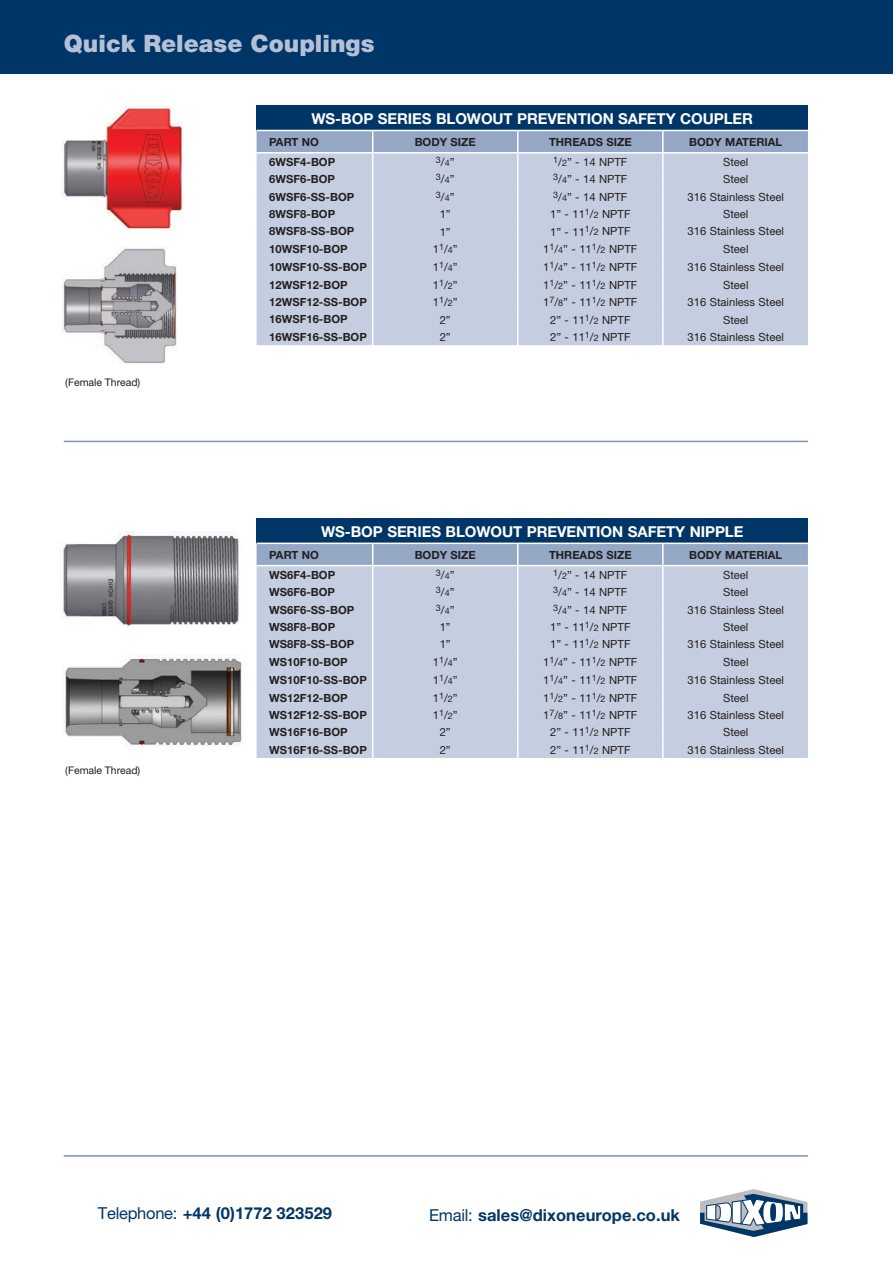
<style>
.page{position:relative;width:893px;height:1263px;background:#fff}
.page>*{position:absolute;margin:0;border:0;box-sizing:border-box;transform-origin:0 0}
.t1{font:900 24px "Helvetica Neue";color:#b3c0d6}
.t2{font:700 16.5px "Helvetica Neue";letter-spacing:.005em;color:#003667}
.t3{font:700 15px "Helvetica Neue";letter-spacing:-.005em;color:#fff}
.t4{font:11.25px "Helvetica Neue";color:#231f20}
.t5{font:700 11.25px "Helvetica Neue";color:#231f20}
.t6{font:10.5px "Helvetica Neue";color:#231f20}
.t7{font:9px "Helvetica Neue";color:#231f20}
.s1{font-size:11.25px}
.s2{font-size:9px}
.s3{font-weight:400}
</style>
<div class="page">
<div style="left:0;top:0;width:893px;height:73px;background:#003667"></div>
<hr style="left:64px;top:1155px;width:744px;height:2px;background:#7a93b6">
<svg style="left:700px;top:1189px;width:108px;height:48px"></svg>
<img style="left:62px;top:105px;width:121px;height:126px">
<img style="left:62px;top:247px;width:115px;height:118px">
<img style="left:60px;top:532px;width:179px;height:95px">
<img style="left:63px;top:654px;width:179px;height:92px">
<hr style="left:64px;top:441px;width:744px;height:1px;background:#7a93b6">
<div style="left:257px;top:105px;width:551px;height:25px;background:#003667"></div>
<svg style="left:257px;top:130px;width:551px;height:215px;background:#c6cfe0"></svg>
<div style="left:257px;top:518px;width:551px;height:25px;background:#003667"></div>
<svg style="left:257px;top:543px;width:551px;height:215px;background:#c6cfe0"></svg>
<h1 class="t1" style="left:64px;top:29px;width:312px">Quick Release Couplings</h1>
<p class="t6" style="left:65px;top:376px;width:77px">(Female Thread)</p>
<p class="t6" style="left:65px;top:764px;width:77px">(Female Thread)</p>
<h3 class="t3" style="left:311px;top:109px;width:443px">WS-BOP SERIES BLOWOUT PREVENTION SAFETY COUPLER</h3>
<p class="t5" style="left:269px;top:135px;width:51px">PART NO</p>
<p class="t5" style="left:415px;top:135px;width:63px">BODY SIZE</p>
<p class="t5" style="left:549px;top:135px;width:84px">THREADS SIZE</p>
<p class="t5" style="left:689px;top:135px;width:95px">BODY MATERIAL</p>
<p class="t5" style="left:269px;top:155px;width:67px">6WSF4-BOP</p>
<p class="t7" style="left:436px;top:156px;width:20px">3<span class="s1">/</span>4<span class="s1">”</span></p>
<p class="t4" style="left:553px;top:155px;width:76px"><sup>1</sup>/<span class="s2">2</span>” - 14 NPTF</p>
<p class="t4" style="left:723px;top:155px;width:27px">Steel</p>
<p class="t5" style="left:269px;top:172px;width:67px">6WSF6-BOP</p>
<p class="t7" style="left:436px;top:173px;width:20px">3<span class="s1">/</span>4<span class="s1">”</span></p>
<p class="t4" style="left:553px;top:173px;width:76px"><sup>3</sup>/<span class="s2">4</span>” - 14 NPTF</p>
<p class="t4" style="left:723px;top:173px;width:27px">Steel</p>
<p class="t5" style="left:269px;top:190px;width:87px">6WSF6-SS-BOP</p>
<p class="t7" style="left:436px;top:191px;width:20px">3<span class="s1">/</span>4<span class="s1">”</span></p>
<p class="t4" style="left:553px;top:190px;width:76px"><sup>3</sup>/<span class="s2">4</span>” - 14 NPTF</p>
<p class="t4" style="left:687px;top:190px;width:98px">316 Stainless Steel</p>
<p class="t5" style="left:269px;top:207px;width:67px">8WSF8-BOP</p>
<p class="t4" style="left:440px;top:207px;width:13px">1”</p>
<p class="t4" style="left:550px;top:207px;width:82px">1” - 11<sup>1</sup>/<span class="s2">2</span> NPTF</p>
<p class="t4" style="left:723px;top:207px;width:27px">Steel</p>
<p class="t5" style="left:269px;top:224px;width:87px">8WSF8-SS-BOP</p>
<p class="t4" style="left:440px;top:225px;width:13px">1”</p>
<p class="t4" style="left:550px;top:225px;width:82px">1” - 11<sup>1</sup>/<span class="s2">2</span> NPTF</p>
<p class="t4" style="left:687px;top:225px;width:98px">316 Stainless Steel</p>
<p class="t5" style="left:269px;top:242px;width:80px">10WSF10-BOP</p>
<p class="t4" style="left:433px;top:243px;width:26px">1<sup>1</sup>/<span class="s2">4</span>”</p>
<p class="t4" style="left:543px;top:243px;width:96px">1<sup>1</sup>/<span class="s2">4</span>” - 11<sup>1</sup>/<span class="s2">2</span> NPTF</p>
<p class="t4" style="left:723px;top:243px;width:27px">Steel</p>
<p class="t5" style="left:269px;top:260px;width:99px">10WSF10-SS-BOP</p>
<p class="t4" style="left:433px;top:261px;width:26px">1<sup>1</sup>/<span class="s2">4</span>”</p>
<p class="t4" style="left:543px;top:261px;width:96px">1<sup>1</sup>/<span class="s2">4</span>” - 11<sup>1</sup>/<span class="s2">2</span> NPTF</p>
<p class="t4" style="left:687px;top:261px;width:98px">316 Stainless Steel</p>
<p class="t5" style="left:269px;top:278px;width:80px">12WSF12-BOP</p>
<p class="t4" style="left:433px;top:278px;width:26px">1<sup>1</sup>/<span class="s2">2</span>”</p>
<p class="t4" style="left:543px;top:278px;width:96px">1<sup>1</sup>/<span class="s2">2</span>” - 11<sup>1</sup>/<span class="s2">2</span> NPTF</p>
<p class="t4" style="left:723px;top:278px;width:27px">Steel</p>
<p class="t5" style="left:269px;top:295px;width:99px">12WSF12-SS-BOP</p>
<p class="t4" style="left:433px;top:295px;width:26px">1<sup>1</sup>/<span class="s2">2</span>”</p>
<p class="t4" style="left:543px;top:295px;width:96px">1<sup>7</sup>/<span class="s2">8</span>” - 11<sup>1</sup>/<span class="s2">2</span> NPTF</p>
<p class="t4" style="left:687px;top:295px;width:98px">316 Stainless Steel</p>
<p class="t5" style="left:269px;top:312px;width:80px">16WSF16-BOP</p>
<p class="t4" style="left:440px;top:313px;width:13px">2”</p>
<p class="t4" style="left:550px;top:313px;width:82px">2” - 11<sup>1</sup>/<span class="s2">2</span> NPTF</p>
<p class="t4" style="left:723px;top:313px;width:27px">Steel</p>
<p class="t5" style="left:269px;top:330px;width:99px">16WSF16-SS-BOP</p>
<p class="t4" style="left:440px;top:330px;width:13px">2”</p>
<p class="t4" style="left:550px;top:330px;width:82px">2” - 11<sup>1</sup>/<span class="s2">2</span> NPTF</p>
<p class="t4" style="left:687px;top:330px;width:98px">316 Stainless Steel</p>
<h3 class="t3" style="left:321px;top:522px;width:424px">WS-BOP SERIES BLOWOUT PREVENTION SAFETY NIPPLE</h3>
<p class="t5" style="left:269px;top:548px;width:51px">PART NO</p>
<p class="t5" style="left:415px;top:548px;width:63px">BODY SIZE</p>
<p class="t5" style="left:549px;top:548px;width:84px">THREADS SIZE</p>
<p class="t5" style="left:689px;top:548px;width:95px">BODY MATERIAL</p>
<p class="t5" style="left:269px;top:568px;width:67px">WS6F4-BOP</p>
<p class="t7" style="left:436px;top:569px;width:20px">3<span class="s1">/</span>4<span class="s1">”</span></p>
<p class="t4" style="left:553px;top:568px;width:76px"><sup>1</sup>/<span class="s2">2</span>” - 14 NPTF</p>
<p class="t4" style="left:723px;top:568px;width:27px">Steel</p>
<p class="t5" style="left:269px;top:585px;width:67px">WS6F6-BOP</p>
<p class="t7" style="left:436px;top:586px;width:20px">3<span class="s1">/</span>4<span class="s1">”</span></p>
<p class="t4" style="left:553px;top:585px;width:76px"><sup>3</sup>/<span class="s2">4</span>” - 14 NPTF</p>
<p class="t4" style="left:723px;top:585px;width:27px">Steel</p>
<p class="t5" style="left:269px;top:602px;width:87px">WS6F6-SS-BOP</p>
<p class="t7" style="left:436px;top:603px;width:20px">3<span class="s1">/</span>4<span class="s1">”</span></p>
<p class="t4" style="left:553px;top:603px;width:76px"><sup>3</sup>/<span class="s2">4</span>” - 14 NPTF</p>
<p class="t4" style="left:687px;top:603px;width:98px">316 Stainless Steel</p>
<p class="t5" style="left:269px;top:620px;width:67px">WS8F8-BOP</p>
<p class="t4" style="left:440px;top:620px;width:13px">1”</p>
<p class="t4" style="left:550px;top:620px;width:82px">1” - 11<sup>1</sup>/<span class="s2">2</span> NPTF</p>
<p class="t4" style="left:723px;top:620px;width:27px">Steel</p>
<p class="t5" style="left:269px;top:637px;width:87px">WS8F8-SS-BOP</p>
<p class="t4" style="left:440px;top:638px;width:13px">1”</p>
<p class="t4" style="left:550px;top:638px;width:82px">1” - 11<sup>1</sup>/<span class="s2">2</span> NPTF</p>
<p class="t4" style="left:687px;top:638px;width:98px">316 Stainless Steel</p>
<p class="t5" style="left:269px;top:655px;width:80px">WS10F10-BOP</p>
<p class="t4" style="left:433px;top:655px;width:26px">1<sup>1</sup>/<span class="s2">4</span>”</p>
<p class="t4" style="left:543px;top:655px;width:96px">1<sup>1</sup>/<span class="s2">4</span>” - 11<sup>1</sup>/<span class="s2">2</span> NPTF</p>
<p class="t4" style="left:723px;top:655px;width:27px">Steel</p>
<p class="t5" style="left:269px;top:673px;width:99px">WS10F10-SS-BOP</p>
<p class="t4" style="left:433px;top:673px;width:26px">1<sup>1</sup>/<span class="s2">4</span>”</p>
<p class="t4" style="left:543px;top:673px;width:96px">1<sup>1</sup>/<span class="s2">4</span>” - 11<sup>1</sup>/<span class="s2">2</span> NPTF</p>
<p class="t4" style="left:687px;top:673px;width:98px">316 Stainless Steel</p>
<p class="t5" style="left:269px;top:690px;width:80px">WS12F12-BOP</p>
<p class="t4" style="left:433px;top:691px;width:26px">1<sup>1</sup>/<span class="s2">2</span>”</p>
<p class="t4" style="left:543px;top:691px;width:96px">1<sup>1</sup>/<span class="s2">2</span>” - 11<sup>1</sup>/<span class="s2">2</span> NPTF</p>
<p class="t4" style="left:723px;top:691px;width:27px">Steel</p>
<p class="t5" style="left:269px;top:708px;width:99px">WS12F12-SS-BOP</p>
<p class="t4" style="left:433px;top:708px;width:26px">1<sup>1</sup>/<span class="s2">2</span>”</p>
<p class="t4" style="left:543px;top:708px;width:96px">1<sup>7</sup>/<span class="s2">8</span>” - 11<sup>1</sup>/<span class="s2">2</span> NPTF</p>
<p class="t4" style="left:687px;top:708px;width:98px">316 Stainless Steel</p>
<p class="t5" style="left:269px;top:725px;width:80px">WS16F16-BOP</p>
<p class="t4" style="left:440px;top:726px;width:13px">2”</p>
<p class="t4" style="left:550px;top:726px;width:82px">2” - 11<sup>1</sup>/<span class="s2">2</span> NPTF</p>
<p class="t4" style="left:723px;top:726px;width:27px">Steel</p>
<p class="t5" style="left:269px;top:743px;width:99px">WS16F16-SS-BOP</p>
<p class="t4" style="left:440px;top:743px;width:13px">2”</p>
<p class="t4" style="left:550px;top:743px;width:82px">2” - 11<sup>1</sup>/<span class="s2">2</span> NPTF</p>
<p class="t4" style="left:687px;top:743px;width:98px">316 Stainless Steel</p>
<h2 class="t2" style="left:98px;top:1203px;width:236px"><span class="s3">Telephone:</span> +44 (0)1772 323529</h2>
<h2 class="t2" style="left:429px;top:1205px;width:252px"><span class="s3">Email:</span> sales@dixoneurope.co.uk</h2>
</div>
